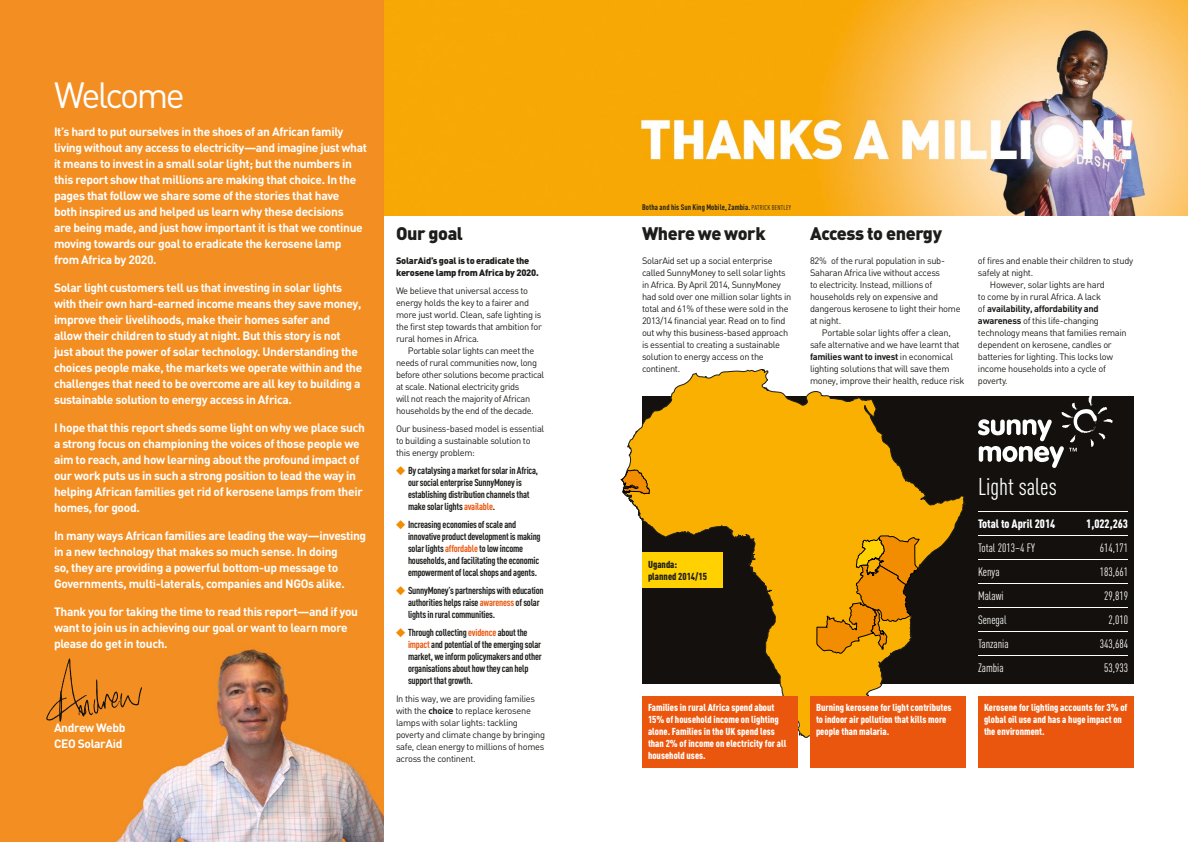
<style>
.page{position:relative;width:1188px;height:842px;background:#fff}
.page>*{position:absolute;margin:0;border:0;box-sizing:border-box;transform-origin:0 0}
.t1{font:36px "DIN";letter-spacing:-.08em;color:#fff}
.t2{font:24px "DIN Cond";color:#fff}
.t3{font:900 18px "DIN";letter-spacing:-.02em;color:#1d1d1b}
.t4{font:700 12px/16px "DIN";letter-spacing:-.03em;color:#fff}
.t5{font:12px "DIN Cond";color:#fff}
.t6{font:900 12px "DIN Cond";color:#fff}
.t7{font:700 10px/12px "DIN Cond";letter-spacing:-.02em;color:#1d1d1b}
.t8{font:900 10px/12px "DIN Cond";color:#fff}
.t9{font:900 10px/12px "DIN Cond";color:#1d1d1b}
.t10{font:9.2px/12px "DIN";letter-spacing:-.03em;color:#1d1d1b}
.t11{font:900 9.2px/12px "DIN";letter-spacing:-.025em;color:#1d1d1b}
.t12{font:700 9.2px "DIN";letter-spacing:-.03em;color:#1d1d1b}
.t13{font:700 8px "DIN Cond";letter-spacing:.015em;color:#1d1d1b}
.s1{color:#f28c00}
.s2{color:#ea560d}
.s3{font-weight:700}
.s4{font-weight:400;font-size:7px}
.s5{font-weight:400}
</style>
<div class="page">
<div style="left:642px;top:396px;width:492px;height:288px;background:#13100d"></div>
<img style="left:0;top:0;width:384px;height:842px">
<svg style="left:627px;top:369px;width:339px;height:369px"></svg>
<svg style="left:860px;top:397px;width:15px;height:10px"></svg>
<svg style="left:620px;top:463px;width:31px;height:35px"></svg>
<svg style="left:816px;top:535px;width:107px;height:119px"></svg>
<div style="left:642px;top:696px;width:156px;height:72px;background:#ea560d"></div>
<div style="left:810px;top:696px;width:156px;height:72px;background:#ea560d"></div>
<div style="left:978px;top:696px;width:156px;height:72px;background:#ea560d"></div>
<hr style="left:978px;top:511px;width:150px;height:1px;background:#fff">
<hr style="left:978px;top:535px;width:150px;height:1px;background:#fff">
<hr style="left:978px;top:559px;width:150px;height:1px;background:#fff">
<hr style="left:978px;top:583px;width:150px;height:1px;background:#fff">
<hr style="left:978px;top:607px;width:150px;height:1px;background:#fff">
<hr style="left:978px;top:631px;width:150px;height:1px;background:#fff">
<hr style="left:978px;top:655px;width:150px;height:1px;background:#fff">
<img style="left:384px;top:0;width:804px;height:216px">
<div style="left:642px;top:552px;width:80px;height:36px;background:#ffd100"></div>
<svg style="left:978px;top:396px;width:134px;height:72px"></svg>
<img style="left:45px;top:656px;width:98px;height:67px">
<h1 class="t1" style="left:54px;top:73px;width:132px">Welcome</h1>
<p class="t4" style="left:54px;top:123px;width:315px">It’s hard to put ourselves in the shoes of an African family living without any access to electricity—and imagine just what it means to invest in a small solar light; but the numbers in this report show that millions are making that choice. In the pages that follow we share some of the stories that have<br>both inspired us and helped us learn why these decisions<br>are being made, and just how important it is that we continue moving towards our goal to eradicate the kerosene lamp from Africa by 2020.</p>
<p class="t4" style="left:54px;top:279px;width:310px">Solar light customers tell us that investing in solar lights with their own hard-earned income means they save money, improve their livelihoods, make their homes safer and<br>allow their children to study at night. But this story is not just about the power of solar technology. Understanding the choices people make, the markets we operate within and the challenges that need to be overcome are all key to building a sustainable solution to energy access in Africa.</p>
<p class="t4" style="left:54px;top:419px;width:313px">I hope that this report sheds some light on why we place such a strong focus on championing the voices of those people we aim to reach, and how learning about the profound impact of our work puts us in such a strong position to lead the way in helping African families get rid of kerosene lamps from their homes, for good.</p>
<h3 class="t4" style="left:54px;top:527px;width:314px">In many ways African families are leading the way—investing in a new technology that makes so much sense. In doing<br>so, they are providing a powerful bottom-up message to Governments, multi-laterals, companies and NGOs alike.</h3>
<h3 class="t4" style="left:54px;top:603px;width:306px">Thank you for taking the time to read this report—and if you want to join us in achieving our goal or want to learn more please do get in touch.</h3>
<h3 class="t4" style="left:54px;top:719px;width:73px">Andrew Webb<br>CEO SolarAid</h3>
<h3 class="t3" style="left:396px;top:221px;width:69px">Our goal</h3>
<p class="t11" style="left:396px;top:254px;width:144px">SolarAid’s goal is to eradicate the kerosene lamp from Africa by 2020.</p>
<p class="t10" style="left:396px;top:285px;width:147px">We believe that universal access to energy holds the key to a fairer and more just world. Clean, safe lighting is the first step towards that ambition for rural homes in Africa.</p>
<p class="t10" style="left:396px;top:344px;width:150px;text-indent:12px">Portable solar lights can meet the needs of rural communities now, long before other solutions become practical at scale. National electricity grids<br>will not reach the majority of African households by the end of the decade.</p>
<p class="t10" style="left:396px;top:422px;width:150px">Our business-based model is essential to building a sustainable solution to this energy problem:</p>
<p class="t7" style="left:408px;top:464px;width:132px;text-indent:-12px"><span class="s1">◆</span> By catalysing a market for solar in Africa, our social enterprise SunnyMoney is establishing distribution channels that make solar lights <span class="s2">available</span>.</p>
<p class="t7" style="left:408px;top:518px;width:134px;text-indent:-12px"><span class="s1">◆</span> Increasing economies of scale and innovative product development is making solar lights <span class="s2">affordable</span> to low income households, and facilitating the economic empowerment of local shops and agents.</p>
<p class="t7" style="left:408px;top:584px;width:137px;text-indent:-12px"><span class="s1">◆</span> SunnyMoney’s partnerships with education authorities helps raise <span class="s2">awareness</span> of solar lights in rural communities.</p>
<p class="t7" style="left:408px;top:626px;width:135px;text-indent:-12px"><span class="s1">◆</span> Through collecting <span class="s2">evidence</span> about the <span class="s2">impact</span> and potential of the emerging solar market, we inform policymakers and other organisations about how they can help support that growth.</p>
<p class="t10" style="left:396px;top:693px;width:151px">In this way, we are providing families with the <span class="s3">choice</span> to replace kerosene lamps with solar lights: tackling poverty and climate change by bringing safe, clean energy to millions of homes across the continent.</p>
<p class="t13" style="left:642px;top:202px;width:151px">Botha and his Sun King Mobile, Zambia. <span class="s4">PATRICK BENTLEY</span></p>
<h3 class="t3" style="left:642px;top:221px;width:125px">Where we work</h3>
<p class="t10" style="left:642px;top:255px;width:151px">SolarAid set up a social enterprise called SunnyMoney to sell solar lights in Africa. By April 2014, SunnyMoney had sold over one million solar lights in total and 61% of these were sold in the 2013/14 financial year. Read on to find out why this business-based approach is essential to creating a sustainable solution to energy access on the continent.</p>
<h3 class="t3" style="left:810px;top:221px;width:133px">Access to energy</h3>
<p class="t10" style="left:810px;top:255px;width:152px">82% of the rural population in sub-<br>Saharan Africa live without access<br>to electricity. Instead, millions of households rely on expensive and dangerous kerosene to light their home at night.</p>
<p class="t10" style="left:810px;top:326px;width:156px;text-indent:12px">Portable solar lights offer a clean, safe alternative and we have learnt that <span class="s3">families want to invest</span> in economical lighting solutions that will save them money, improve their health, reduce risk</p>
<p class="t10" style="left:978px;top:254px;width:157px">of fires and enable their children to study</p>
<p class="t10" style="left:978px;top:266px;width:57px">safely at night.</p>
<p class="t10" style="left:990px;top:278px;width:116px">However, solar lights are hard</p>
<p class="t10" style="left:978px;top:290px;width:125px">to come by in rural Africa. A lack</p>
<p class="t12" style="left:978px;top:303px;width:122px"><span class="s5">of</span> availability, affordability and</p>
<p class="t10" style="left:978px;top:314px;width:122px"><span class="s3">awareness</span> of this life-changing</p>
<p class="t10" style="left:978px;top:326px;width:150px">technology means that families remain</p>
<p class="t10" style="left:978px;top:338px;width:135px">dependent on kerosene, candles or</p>
<p class="t10" style="left:978px;top:350px;width:137px">batteries for lighting. This locks low</p>
<p class="t10" style="left:978px;top:362px;width:129px">income households into a cycle of</p>
<p class="t10" style="left:978px;top:374px;width:31px">poverty.</p>
<p class="t9" style="left:648px;top:558px;width:60px">Uganda: planned 2014/15</p>
<h2 class="t2" style="left:978px;top:473px;width:80px">Light sales</h2>
<h3 class="t6" style="left:978px;top:516px;width:79px">Total to April 2014</h3>
<h3 class="t6" style="left:1086px;top:516px;width:43px">1,022,263</h3>
<h3 class="t5" style="left:978px;top:541px;width:59px">Total 2013–4 FY</h3>
<h3 class="t5" style="left:1100px;top:541px;width:30px">614,171</h3>
<h3 class="t5" style="left:978px;top:565px;width:23px">Kenya</h3>
<h3 class="t5" style="left:1100px;top:565px;width:30px">183,661</h3>
<h3 class="t5" style="left:978px;top:589px;width:27px">Malawi</h3>
<h3 class="t5" style="left:1104px;top:589px;width:25px">29,819</h3>
<h3 class="t5" style="left:978px;top:613px;width:30px">Senegal</h3>
<h3 class="t5" style="left:1108px;top:613px;width:21px">2,010</h3>
<h3 class="t5" style="left:978px;top:637px;width:32px">Tanzania</h3>
<h3 class="t5" style="left:1100px;top:637px;width:30px">343,684</h3>
<h3 class="t5" style="left:978px;top:661px;width:27px">Zambia</h3>
<h3 class="t5" style="left:1104px;top:661px;width:25px">53,933</h3>
<p class="t8" style="left:648px;top:701px;width:140px">Families in rural Africa spend about<br>15% of household income on lighting alone. Families in the UK spend less than 2% of income on electricity for all household uses.</p>
<p class="t8" style="left:816px;top:701px;width:137px">Burning kerosene for light contributes to indoor air pollution that kills more people than malaria.</p>
<p class="t8" style="left:984px;top:701px;width:145px">Kerosene for lighting accounts for 3% of global oil use and has a huge impact on the environment.</p>
</div>
